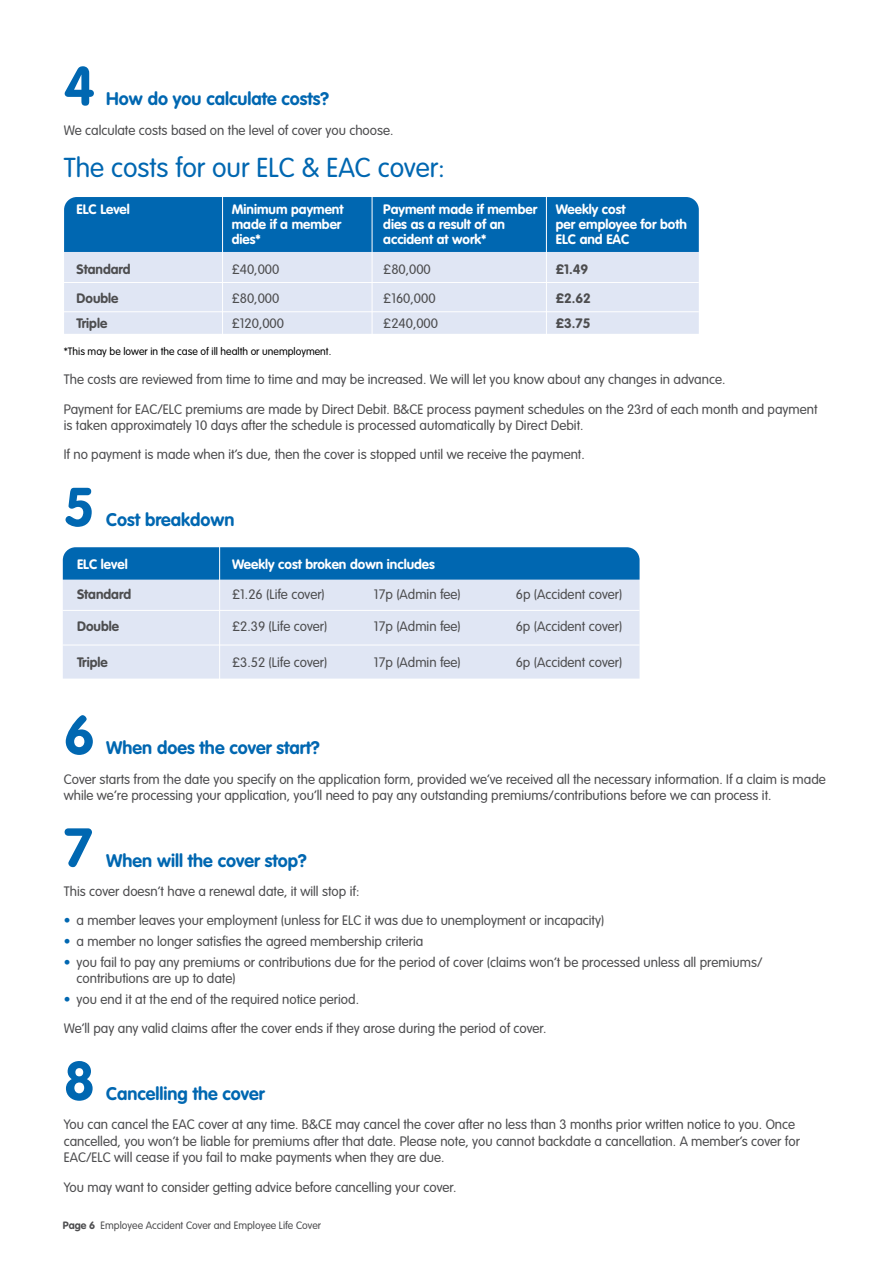
<style>
.page{position:relative;width:893px;height:1263px;background:#fff}
.page>*{position:absolute;margin:0;border:0;box-sizing:border-box;transform-origin:0 0}
.t1{font:700 54px "VAG Rounded Std";color:#0067b1}
.t2{font:300 27px "VAG Rounded Std";color:#0067b1}
.t3{font:700 18px "VAG Rounded Std";color:#0067b1}
.t4{font:300 13.5px/16.5px "VAG Rounded Std";color:#4d4d4f}
.t5{font:700 13.5px "VAG Rounded Std";color:#fff}
.t6{font:700 13.5px "VAG Rounded Std";color:#4d4d4f}
.t7{font:300 10.5px "VAG Rounded Std";color:#000}
.t8{font:300 10.5px "VAG Rounded Std";color:#4d4d4f}
.s1{color:#0067b1}
.s2{font-weight:700}
</style>
<div class="page">
<div style="left:64px;top:252px;width:635px;height:82px;background:#e0e6f4"></div>
<div style="left:64px;top:197px;width:635px;height:55px;background:#0067b1"></div>
<hr style="left:222px;top:197px;width:1px;height:139px;background:#fff">
<hr style="left:372px;top:197px;width:1px;height:139px;background:#fff">
<hr style="left:546px;top:197px;width:1px;height:139px;background:#fff">
<hr style="left:64px;top:282px;width:635px;height:1px;background:#fff">
<hr style="left:64px;top:311px;width:635px;height:1px;background:#fff">
<div style="left:63px;top:580px;width:576px;height:99px;background:#e0e6f4"></div>
<div style="left:63px;top:547px;width:576px;height:33px;background:#0067b1"></div>
<hr style="left:219px;top:547px;width:1px;height:132px;background:#fff">
<hr style="left:62px;top:610px;width:577px;height:1px;background:#fff">
<hr style="left:62px;top:645px;width:577px;height:1px;background:#fff">
<h1 class="t1" style="left:64px;top:55px;width:32px">4</h1>
<h3 class="t3" style="left:106px;top:88px;width:224px">How do you calculate costs?</h3>
<p class="t4" style="left:64px;top:122px;width:331px">We calculate costs based on the level of cover you choose.</p>
<h2 class="t2" style="left:64px;top:152px;width:383px">The costs for our ELC &amp; EAC cover:</h2>
<p class="t5" style="left:77px;top:202px;width:55px">ELC Level</p>
<p class="t5" style="left:232px;top:202px;width:113px">Minimum payment</p>
<p class="t5" style="left:383px;top:202px;width:155px">Payment made if member</p>
<p class="t5" style="left:556px;top:202px;width:71px">Weekly cost</p>
<p class="t5" style="left:232px;top:217px;width:111px">made if a member</p>
<p class="t5" style="left:383px;top:217px;width:123px">dies as a result of an</p>
<p class="t5" style="left:556px;top:217px;width:133px">per employee for both</p>
<p class="t5" style="left:232px;top:232px;width:30px">dies*</p>
<p class="t5" style="left:383px;top:232px;width:105px">accident at work*</p>
<p class="t5" style="left:556px;top:232px;width:75px">ELC and EAC</p>
<p class="t6" style="left:77px;top:261px;width:55px">Standard</p>
<p class="t4" style="left:232px;top:261px;width:49px">£40,000</p>
<p class="t4" style="left:383px;top:261px;width:49px">£80,000</p>
<p class="t6" style="left:556px;top:261px;width:34px">£1.49</p>
<p class="t6" style="left:77px;top:290px;width:44px">Double</p>
<p class="t4" style="left:232px;top:290px;width:49px">£80,000</p>
<p class="t4" style="left:383px;top:290px;width:54px">£160,000</p>
<p class="t6" style="left:556px;top:290px;width:37px">£2.62</p>
<p class="t6" style="left:77px;top:315px;width:32px">Triple</p>
<p class="t4" style="left:232px;top:315px;width:54px">£120,000</p>
<p class="t4" style="left:383px;top:315px;width:56px">£240,000</p>
<p class="t6" style="left:556px;top:315px;width:36px">£3.75</p>
<p class="t7" style="left:64px;top:345px;width:269px">*This may be lower in the case of ill health or unemployment.</p>
<p class="t4" style="left:64px;top:366px;width:755px;line-height:29.2px">The costs are reviewed from time to time and may be increased. We will let you know about any changes in advance.<br>Payment for EAC/ELC premiums are made by Direct Debit. B&amp;CE process payment schedules on the 23rd of each month and payment</p>
<p class="t4" style="left:64px;top:411px;width:523px;line-height:29.2px">is taken approximately 10 days after the schedule is processed automatically by Direct Debit.<br>If no payment is made when it’s due, then the cover is stopped until we receive the payment.</p>
<h1 class="t1" style="left:64px;top:475px;width:32px">5</h1>
<h3 class="t3" style="left:106px;top:509px;width:130px">Cost breakdown</h3>
<p class="t5" style="left:77px;top:557px;width:52px">ELC level</p>
<p class="t6" style="left:77px;top:586px;width:55px">Standard</p>
<p class="t6" style="left:77px;top:618px;width:44px">Double</p>
<p class="t6" style="left:77px;top:655px;width:32px">Triple</p>
<p class="t5" style="left:232px;top:557px;width:204px">Weekly cost broken down includes</p>
<p class="t4" style="left:232px;top:587px;width:94px">£1.26 (Life cover)</p>
<p class="t4" style="left:374px;top:587px;width:88px">17p (Admin fee)</p>
<p class="t4" style="left:516px;top:587px;width:108px">6p (Accident cover)</p>
<p class="t4" style="left:232px;top:618px;width:97px">£2.39 (Life cover)</p>
<p class="t4" style="left:374px;top:618px;width:88px">17p (Admin fee)</p>
<p class="t4" style="left:516px;top:618px;width:108px">6p (Accident cover)</p>
<p class="t4" style="left:232px;top:655px;width:97px">£3.52 (Life cover)</p>
<p class="t4" style="left:374px;top:655px;width:88px">17p (Admin fee)</p>
<p class="t4" style="left:516px;top:655px;width:108px">6p (Accident cover)</p>
<h1 class="t1" style="left:64px;top:703px;width:32px">6</h1>
<h3 class="t3" style="left:106px;top:737px;width:215px">When does the cover start?</h3>
<p class="t4" style="left:64px;top:771px;width:764px">Cover starts from the date you specify on the application form, provided we’ve received all the necessary information. If a claim is made while we’re processing your application, you’ll need to pay any outstanding premiums/contributions before we can process it.</p>
<h1 class="t1" style="left:64px;top:816px;width:31px">7</h1>
<h3 class="t3" style="left:106px;top:850px;width:202px">When will the cover stop?</h3>
<p class="t4" style="left:64px;top:883px;width:297px">This cover doesn’t have a renewal date, it will stop if:</p>
<p class="t4" style="left:64px;top:913px;width:542px"><span class="s1">•</span> a member leaves your employment (unless for ELC it was due to unemployment or incapacity)</p>
<p class="t4" style="left:64px;top:933px;width:361px"><span class="s1">•</span> a member no longer satisfies the agreed membership criteria</p>
<p class="t4" style="left:77px;top:954px;width:687px;text-indent:-13px"><span class="s1">•</span> you fail to pay any premiums or contributions due for the period of cover (claims won’t be processed unless all premiums/ contributions are up to date)</p>
<p class="t4" style="left:64px;top:985px;width:484px;line-height:29.2px"><span class="s1">•</span> you end it at the end of the required notice period.<br>We’ll pay any valid claims after the cover ends if they arose during the period of cover.</p>
<h1 class="t1" style="left:64px;top:1049px;width:32px">8</h1>
<h3 class="t3" style="left:106px;top:1083px;width:160px">Cancelling the cover</h3>
<p class="t4" style="left:64px;top:1117px;width:738px">You can cancel the EAC cover at any time. B&amp;CE may cancel the cover after no less than 3 months prior written notice to you. Once cancelled, you won’t be liable for premiums after that date. Please note, you cannot backdate a cancellation. A member’s cover for<br>EAC/ELC will cease if you fail to make payments when they are due.</p>
<p class="t4" style="left:64px;top:1179px;width:394px">You may want to consider getting advice before cancelling your cover.</p>
<p class="t8" style="left:63px;top:1219px;width:260px"><span class="s2">Page 6</span> Employee Accident Cover and Employee Life Cover</p>
</div>
